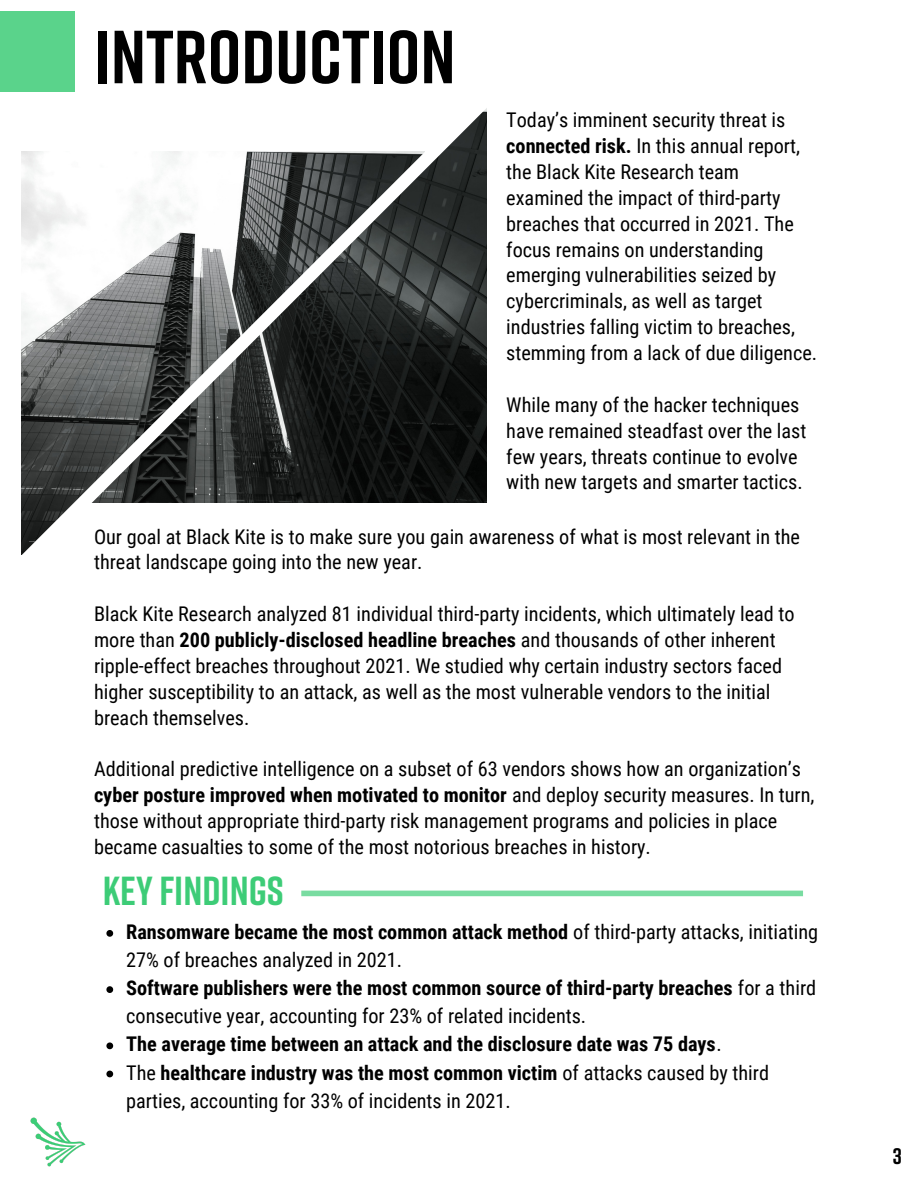
<style>
.page{position:relative;width:918px;height:1188px;background:#fff}
.page>*{position:absolute;margin:0;border:0;box-sizing:border-box;transform-origin:0 0}
.t1{font:700 75px "Rift";color:#000}
.t2{font:700 40.5px "Rift";color:#3dcc77}
.t3{font:700 22.5px "Rift";color:#000}
.t4{font:20.25px/25.8px "Roboto Condensed";color:#000}
.t5{font:700 20.25px/28.2px "Roboto Condensed";color:#000}
.s1{font-weight:700}
.s2{font-weight:400}
</style>
<div class="page">
<img style="left:165px;top:108px;width:322px;height:395px">
<img style="left:22px;top:152px;width:403px;height:403px">
<img style="left:30px;top:1117px;width:56px;height:50px">
<svg style="left:106px;top:930px;width:7px;height:7px"></svg>
<svg style="left:106px;top:986px;width:7px;height:7px"></svg>
<svg style="left:106px;top:1042px;width:7px;height:7px"></svg>
<svg style="left:106px;top:1071px;width:7px;height:6px"></svg>
<div style="left:301px;top:891px;width:502px;height:5px;background:#79dca1"></div>
<div style="left:0;top:11px;width:75px;height:80px;background:#5ad38b"></div>
<p class="t1" style="left:94px;top:10px;width:363px">INTRODUCTION</p>
<p class="t4" style="left:506px;top:107px;width:312px">Today’s imminent security threat is <span class="s1">connected risk.</span> In this annual report, the Black Kite Research team examined the impact of third-party breaches that occurred in 2021. The focus remains on understanding emerging vulnerabilities seized by cybercriminals, as well as target industries falling victim to breaches, stemming from a lack of due diligence.</p>
<p class="t4" style="left:506px;top:392px;width:302px">While many of the hacker techniques have remained steadfast over the last few years, threats continue to evolve with new targets and smarter tactics.</p>
<p class="t4" style="left:94px;top:524px;width:708px">Our goal at Black Kite is to make sure you gain awareness of what is most relevant in the threat landscape going into the new year.</p>
<p class="t4" style="left:94px;top:601px;width:702px">Black Kite Research analyzed 81 individual third-party incidents, which ultimately lead to more than <span class="s1">200 publicly-disclosed headline breaches</span> and thousands of other inherent ripple-effect breaches throughout 2021. We studied why certain industry sectors faced higher susceptibility to an attack, as well as the most vulnerable vendors to the initial breach themselves.</p>
<p class="t4" style="left:94px;top:757px;width:722px">Additional predictive intelligence on a subset of 63 vendors shows how an organization’s <span class="s1">cyber posture improved when motivated to monitor</span> and deploy security measures. In turn, those without appropriate third-party risk management programs and policies in place became casualties to some of the most notorious breaches in history.</p>
<p class="t2" style="left:103px;top:866px;width:183px">KEY FINDINGS</p>
<p class="t4" style="left:126px;top:918px;width:694px;line-height:28.2px"><span class="s1">Ransomware became the most common attack method</span> of third-party attacks, initiating<br>27% of breaches analyzed in 2021.</p>
<p class="t5" style="left:126px;top:974px;width:691px">Software publishers were the most common source of third-party breaches <span class="s2">for a third consecutive year, accounting for 23% of related incidents.</span></p>
<p class="t5" style="left:126px;top:1030px;width:597px">The average time between an attack and the disclosure date was 75 days<span class="s2">.</span></p>
<p class="t4" style="left:126px;top:1059px;width:644px;line-height:28.2px">The <span class="s1">healthcare industry was the most common victim</span> of attacks caused by third parties, accounting for 33% of incidents in 2021.</p>
<p class="t3" style="left:893px;top:1142px;width:11px">3</p>
</div>
